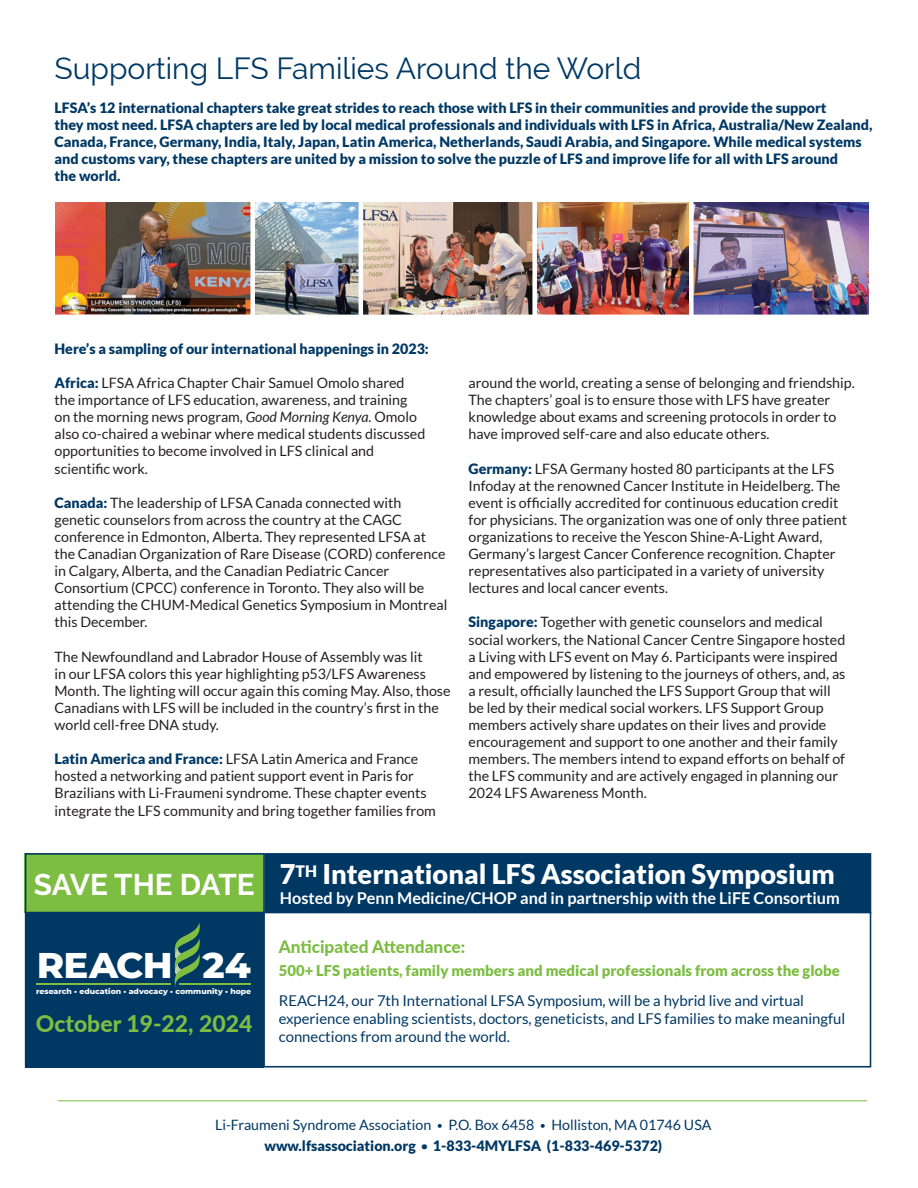
<style>
.page{position:relative;width:918px;height:1188px;background:#fff}
.page>*{position:absolute;margin:0;border:0;box-sizing:border-box;transform-origin:0 0}
.t1{font:800 35.85px "Montserrat";letter-spacing:-.02em;color:#fff;scale:1.04 1}
.t2{font:30px "Raleway";color:#003864}
.t3{font:700 29.85px "Raleway";letter-spacing:-.005em;color:#fff}
.t4{font:900 27.15px "Lato";color:#fff}
.t5{font:800 22.95px "Lato";color:#7cbd42}
.t6{font:800 17.25px "Lato";color:#7cbd42}
.t7{font:700 16.35px "Lato";color:#fff}
.t8{font:14.85px/17.9px "Lato";color:#003864}
.t9{font:900 14.85px "Lato";color:#7cbd42}
.t10{font:14.25px/17.1px "Lato";color:#231f20}
.t11{font:900 14.25px/17.1px "Lato";color:#003864}
.t12{font:14.25px "Lato";color:#003864}
.t13{font:800 7.5px "Montserrat";color:#fff;scale:1.04 1}
.s1{font-weight:900;color:#003864}
.s2{font-style:italic}
.s3{font-size:10.5px}
</style>
<div class="page">
<hr style="left:58px;top:1100px;width:809px;height:1px;background:#7cbd42">
<img style="left:255px;top:202px;width:103px;height:113px">
<img style="left:363px;top:202px;width:169px;height:113px">
<img style="left:694px;top:202px;width:175px;height:112px">
<img style="left:537px;top:202px;width:152px;height:113px">
<img style="left:55px;top:202px;width:195px;height:113px">
<div style="left:265px;top:854px;width:605px;height:59px;background:#003864"></div>
<div style="left:26px;top:911px;width:238px;height:157px;background:#003864"></div>
<div style="left:25px;top:853px;width:239px;height:60px;background:#7cbd42"></div>
<svg style="left:174px;top:923px;width:29px;height:64px"></svg>
<hr style="left:179px;top:983px;width:72px;height:1px;background:#7cbd42">
<hr style="left:36px;top:983px;width:135px;height:1px;background:#7cbd42">
<div style="left:25px;top:853px;width:846px;height:215px;border:2px solid #003864"></div>
<hr style="left:25px;top:912px;width:846px;height:1px;background:#003864">
<hr style="left:263px;top:854px;width:2px;height:212px;background:#003864">
<p class="t2" style="left:55px;top:51px;width:588px">Supporting LFS Families Around the World</p>
<p class="t11" style="left:55px;top:99px;width:820px">LFSA’s 12 international chapters take great strides to reach those with LFS in their communities and provide the support<br>they most need. LFSA chapters are led by local medical professionals and individuals with LFS in Africa, Australia/New Zealand, Canada, France, Germany, India, Italy, Japan, Latin America, Netherlands, Saudi Arabia, and Singapore. While medical systems and customs vary, these chapters are united by a mission to solve the puzzle of LFS and improve life for all with LFS around</p>
<p class="t11" style="left:55px;top:167px;width:67px">the world.</p>
<p class="t11" style="left:55px;top:340px;width:376px">Here’s a sampling of our international happenings in 2023:</p>
<p class="t10" style="left:55px;top:374px;width:351px"><span class="s1">Africa:</span> LFSA Africa Chapter Chair Samuel Omolo shared</p>
<p class="t10" style="left:55px;top:391px;width:372px">the importance of LFS education, awareness, and training on the morning news program, <span class="s2">Good Morning Kenya</span>. Omolo also co-chaired a webinar where medical students discussed opportunities to become involved in LFS clinical and scientific work.</p>
<p class="t10" style="left:55px;top:494px;width:348px"><span class="s1">Canada:</span> The leadership of LFSA Canada connected with</p>
<p class="t10" style="left:55px;top:511px;width:394px">genetic counselors from across the country at the CAGC conference in Edmonton, Alberta. They represented LFSA at the Canadian Organization of Rare Disease (CORD) conference in Calgary, Alberta, and the Canadian Pediatric Cancer Consortium (CPCC) conference in Toronto. They also will be attending the CHUM-Medical Genetics Symposium in Montreal this December.</p>
<p class="t10" style="left:55px;top:648px;width:398px">The Newfoundland and Labrador House of Assembly was lit<br>in our LFSA colors this year highlighting p53/LFS Awareness Month. The lighting will occur again this coming May. Also, those Canadians with LFS will be included in the country’s first in the world cell-free DNA study.</p>
<p class="t10" style="left:55px;top:750px;width:383px"><span class="s1">Latin America and France:</span> LFSA Latin America and France hosted a networking and patient support event in Paris for Brazilians with Li-Fraumeni syndrome. These chapter events integrate the LFS community and bring together families from</p>
<p class="t10" style="left:469px;top:374px;width:388px">around the world, creating a sense of belonging and friendship.<br>The chapters’ goal is to ensure those with LFS have greater knowledge about exams and screening protocols in order to have improved self-care and also educate others.</p>
<p class="t10" style="left:469px;top:460px;width:380px"><span class="s1">Germany:</span> LFSA Germany hosted 80 participants at the LFS Infoday at the renowned Cancer Institute in Heidelberg. The event is officially accredited for continuous education credit for physicians. The organization was one of only three patient organizations to receive the Yescon Shine-A-Light Award, Germany’s largest Cancer Conference recognition. Chapter representatives also participated in a variety of university lectures and local cancer events.</p>
<p class="t10" style="left:469px;top:614px;width:378px"><span class="s1">Singapore:</span> Together with genetic counselors and medical social workers, the National Cancer Centre Singapore hosted a Living with LFS event on May 6. Participants were inspired and empowered by listening to the journeys of others, and, as a result, officially launched the LFS Support Group that will be led by their medical social workers. LFS Support Group members actively share updates on their lives and provide encouragement and support to one another and their family members. The members intend to expand efforts on behalf of the LFS community and are actively engaged in planning our 2024 LFS Awareness Month.</p>
<p class="t3" style="left:34px;top:867px;width:222px">SAVE THE DATE</p>
<p class="t4" style="left:280px;top:858px;width:557px">7<sup>TH</sup> International LFS Association Symposium</p>
<p class="t7" style="left:280px;top:888px;width:561px">Hosted by Penn Medicine/CHOP and in partnership with the LiFE Consortium</p>
<p class="t1" style="left:37px;top:939px;width:207px">REACH 24</p>
<p class="t5" style="left:36px;top:1007px;width:218px">October 19-22, 2024</p>
<p class="t13" style="left:36px;top:986px;width:208px">research • education • advocacy • community • hope</p>
<p class="t6" style="left:279px;top:934px;width:188px">Anticipated Attendance:</p>
<p class="t9" style="left:279px;top:962px;width:563px">500+ LFS patients, family members and medical professionals from across the globe</p>
<p class="t8" style="left:279px;top:992px;width:568px">REACH24, our 7th International LFSA Symposium, will be a hybrid live and virtual experience enabling scientists, doctors, geneticists, and LFS families to make meaningful connections from around the world.</p>
<p class="t12" style="left:215px;top:1117px;width:498px">Li-Fraumeni Syndrome Association <span class="s3">•</span> P.O. Box 6458 <span class="s3">•</span> Holliston, MA 01746 USA</p>
<p class="t11" style="left:264px;top:1137px;width:399px">www.lfsassociation.org <span class="s3">•</span> 1-833-4MYLFSA (1-833-469-5372)</p>
</div>
